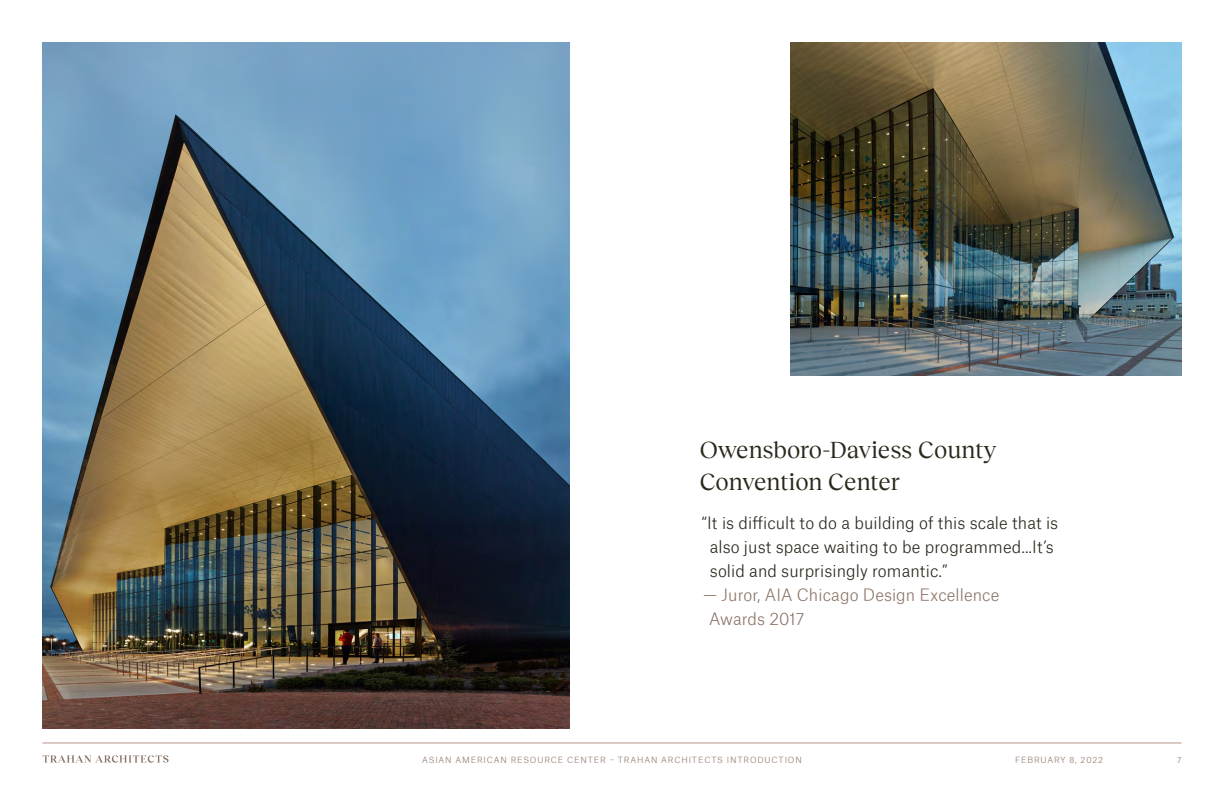
<style>
.page{position:relative;width:1224px;height:792px;background:#fff}
.page>*{position:absolute;margin:0;border:0;box-sizing:border-box;transform-origin:0 0}
.Heading{font:24px/32px "Reckless Neue";letter-spacing:-.005em;color:#2a281b}
.Body-L{font:300 16px/24px "Atlas Grotesk TT";letter-spacing:.005em;color:#2a281b}
.Body-L-2{font:300 16px/24px "Atlas Grotesk TT";letter-spacing:.005em;color:#8c7568}
.t1{font:300 8px "Atlas Grotesk TT";letter-spacing:.11em;color:#8c7568}
</style>
<div class="page">
<hr style="left:43px;top:743px;width:1138px;height:1px;background:#b39585">
<svg style="left:43px;top:755px;width:126px;height:8px"></svg>
<img style="left:791px;top:43px;width:390px;height:332px">
<img style="left:43px;top:43px;width:526px;height:685px">
<p class="Heading" style="left:700px;top:432px;width:298px">Owensboro-Daviess County<br>Convention Center</p>
<p class="Body-L" style="left:710px;top:509px;width:350px;text-indent:-8px">“It is difficult to do a building of this scale that is also just space waiting to be programmed...It’s solid and surprisingly romantic.”</p>
<p class="Body-L-2" style="left:709px;top:581px;width:292px;text-indent:-6px">— Juror, AIA Chicago Design Excellence<br>Awards 2017</p>
<p class="t1" style="left:422px;top:753px;width:200px">Asian American Resource Center – TR</p>
<p class="t1" style="left:630px;top:753px;width:65px">AHAN ARC HITECTS</p>
<p class="t1" style="left:727px;top:753px;width:4px">INTRO</p>
<p class="t1" style="left:757px;top:753px;width:15px">DUCTION</p>
<p class="t1" style="left:1015px;top:753px;width:89px">FEBRUARY 8, 2022</p>
<p class="t1" style="left:1177px;top:753px;width:6px">7</p>
</div>
